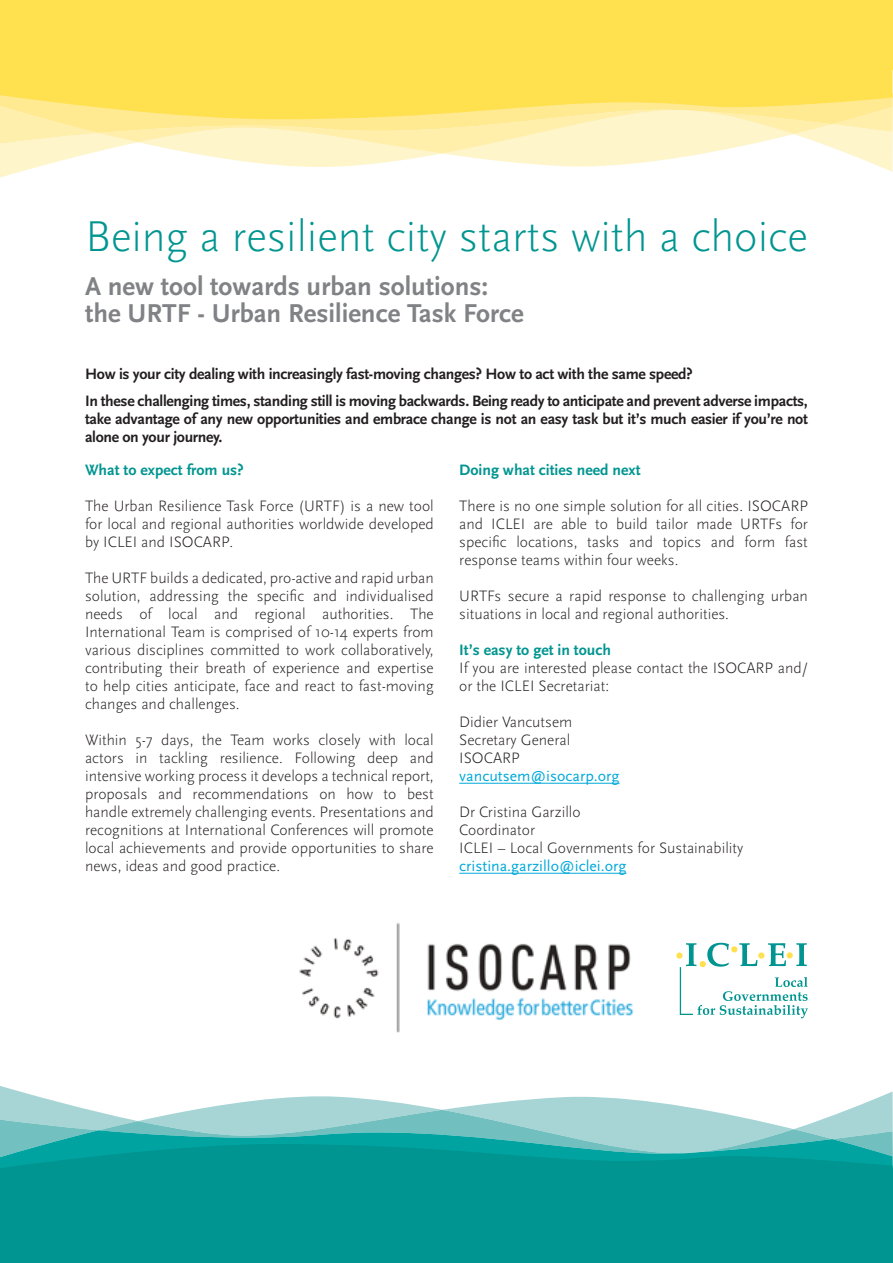
<style>
.page{position:relative;width:893px;height:1263px;background:#fff}
.page>*{position:absolute;margin:0;border:0;box-sizing:border-box;transform-origin:0 0}
.t1{font:300 45px "Scala Sans Pro";color:#009590}
.t2{font:700 27px "Scala Sans Pro";color:#808285}
.t3{font:300 15.75px/18px "Scala Sans Pro";color:#231f20;text-align:justify}
.t4{font:700 15.75px/18px "Scala Sans Pro";letter-spacing:-.02em;color:#231f20;text-align:justify}
.t5{font:700 15.75px "Scala Sans Pro";color:#009590}
.t6{font:15.75px "Scala Sans Pro";color:#00a9db}
</style>
<div class="page">
<div style="left:0;top:1168px;width:893px;height:95px;background:#009590"></div>
<svg style="left:0;top:1086px;width:90px;height:24px"></svg>
<svg style="left:193px;top:1091px;width:700px;height:19px"></svg>
<svg style="left:0;top:1110px;width:893px;height:58px;background:#88cbca"></svg>
<svg style="left:0;top:1144px;width:892px;height:24px;background:#0d9e9a"></svg>
<div style="left:0;top:0;width:893px;height:70px;background:#ffe04e"></div>
<svg style="left:0;top:154px;width:87px;height:23px"></svg>
<svg style="left:197px;top:154px;width:696px;height:18px"></svg>
<svg style="left:0;top:93px;width:893px;height:61px;background:#fef2be"></svg>
<svg style="left:0;top:70px;width:892px;height:49px;background:#fee25d"></svg>
<hr style="left:459px;top:783px;width:161px;height:1px;background:#00a9db">
<hr style="left:459px;top:873px;width:167px;height:1px;background:#00a9db">
<img style="left:299px;top:922px;width:335px;height:111px">
<svg style="left:676px;top:952px;width:6px;height:7px"></svg>
<svg style="left:679px;top:943px;width:129px;height:75px"></svg>
<p class="t1" style="left:85px;top:210px;width:724px">Being a resilient city starts with a choice</p>
<p class="t2" style="left:85px;top:270px;width:405px">A new tool towards urban solutions:</p>
<p class="t2" style="left:85px;top:297px;width:440px">the URTF - Urban Resilience Task Force</p>
<p class="t4" style="left:85px;top:365px;width:609px">How is your city dealing with increasingly fast-moving changes? How to act with the same speed?</p>
<p class="t4" style="left:85px;top:392px;width:724px">In these challenging times, standing still is moving backwards. Being ready to anticipate and prevent adverse impacts, take advantage of any new opportunities and embrace change is not an easy task but it’s much easier if you’re not alone on your journey.</p>
<p class="t5" style="left:85px;top:460px;width:160px">What to expect from us?</p>
<p class="t3" style="left:85px;top:496px;width:350px">The Urban Resilience Task Force (URTF) is a new tool for local and regional authorities worldwide developed by ICLEI and ISOCARP.</p>
<p class="t3" style="left:85px;top:568px;width:350px">The URTF builds a dedicated, pro-active and rapid urban solution, addressing the specific and individualised needs of local and regional authorities. The International Team is comprised of 10-14 experts from various disciplines committed to work collaboratively, contributing their breath of experience and expertise to help cities anticipate, face and react to fast-moving changes and challenges.</p>
<p class="t3" style="left:85px;top:730px;width:350px">Within 5-7 days, the Team works closely with local actors in tackling resilience. Following deep and intensive working process it develops a technical report, proposals and recommendations on how to best handle extremely challenging events. Presentations and recognitions at International Conferences will promote local achievements and provide opportunities to share news, ideas and good practice.</p>
<p class="t5" style="left:459px;top:460px;width:183px">Doing what cities need next</p>
<p class="t3" style="left:459px;top:496px;width:350px">There is no one simple solution for all cities. ISOCARP and ICLEI are able to build tailor made URTFs for specific locations, tasks and topics and form fast response teams within four weeks.</p>
<p class="t3" style="left:459px;top:586px;width:350px">URTFs secure a rapid response to challenging urban situations in local and regional authorities.</p>
<p class="t5" style="left:459px;top:640px;width:153px">It’s easy to get in touch</p>
<p class="t3" style="left:459px;top:658px;width:350px">If you are interested please contact the ISOCARP and/ or the ICLEI Secretariat:</p>
<p class="t3" style="left:459px;top:712px;width:115px">Didier Vancutsem</p>
<p class="t3" style="left:459px;top:730px;width:113px">Secretary General</p>
<p class="t3" style="left:459px;top:748px;width:62px">ISOCARP</p>
<p class="t6" style="left:459px;top:766px;width:162px">vancutsem@isocarp.org</p>
<p class="t3" style="left:459px;top:802px;width:123px">Dr Cristina Garzillo</p>
<p class="t3" style="left:459px;top:820px;width:77px">Coordinator</p>
<p class="t3" style="left:459px;top:838px;width:286px">ICLEI – Local Governments for Sustainability</p>
<p class="t6" style="left:459px;top:856px;width:169px">cristina.garzillo@iclei.org</p>
</div>
